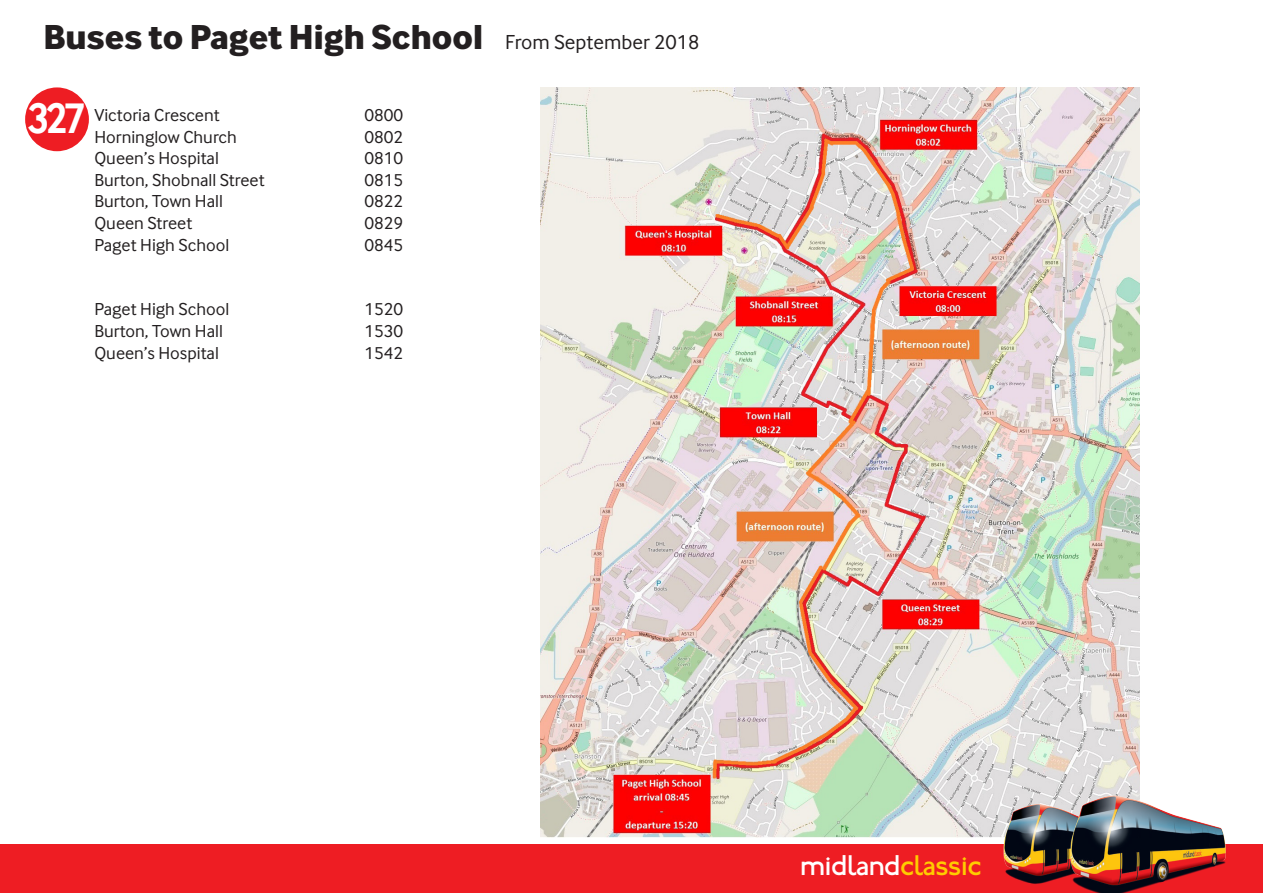
<style>
.page{position:relative;width:1263px;height:893px;background:#fff}
.page>*{position:absolute;margin:0;border:0;box-sizing:border-box;transform-origin:0 0}
.t1{font:700 45px "Inter Face";color:#fff;scale:.85 1}
.t2{font:800 36px "Inter Face";color:#231f20}
.t3{font:30px "P22 Underground";letter-spacing:-.02em;color:#fff}
.t4{font:18px "Inter Face";color:#231f20}
.s1{font-weight:400;font-size:21px}
.s2{color:#fc0}
</style>
<div class="page">
<img style="left:541px;top:87px;width:598px;height:750px">
<div style="left:25px;top:87px;width:64px;height:64px;background:#ee1d23;border-radius:50%"></div>
<div style="left:1px;top:845px;width:1262px;height:48px;background:#ee1d23"></div>
<img style="left:988px;top:790px;width:63px;height:94px">
<img style="left:1051px;top:778px;width:189px;height:115px">
<p class="t2" style="left:43px;top:16px;width:658px">Buses to Paget High School <span class="s1">From September 2018</span></p>
<p class="t1" style="left:28px;top:92px;width:69px">327</p>
<p class="t4" style="left:94px;top:105px;width:127px">Victoria Crescent</p>
<p class="t4" style="left:364px;top:105px;width:40px">0800</p>
<p class="t4" style="left:94px;top:126px;width:144px">Horninglow Church</p>
<p class="t4" style="left:364px;top:126px;width:40px">0802</p>
<p class="t4" style="left:94px;top:148px;width:126px">Queen’s Hospital</p>
<p class="t4" style="left:364px;top:148px;width:40px">0810</p>
<p class="t4" style="left:94px;top:170px;width:172px">Burton, Shobnall Street</p>
<p class="t4" style="left:364px;top:170px;width:40px">0815</p>
<p class="t4" style="left:94px;top:191px;width:130px">Burton, Town Hall</p>
<p class="t4" style="left:364px;top:191px;width:40px">0822</p>
<p class="t4" style="left:94px;top:213px;width:99px">Queen Street</p>
<p class="t4" style="left:364px;top:213px;width:40px">0829</p>
<p class="t4" style="left:94px;top:234px;width:136px">Paget High School</p>
<p class="t4" style="left:364px;top:234px;width:40px">0845</p>
<p class="t4" style="left:94px;top:299px;width:136px">Paget High School</p>
<p class="t4" style="left:364px;top:299px;width:40px">1520</p>
<p class="t4" style="left:94px;top:321px;width:130px">Burton, Town Hall</p>
<p class="t4" style="left:364px;top:321px;width:40px">1530</p>
<p class="t4" style="left:94px;top:342px;width:126px">Queen’s Hospital</p>
<p class="t4" style="left:364px;top:342px;width:40px">1542</p>
<p class="t3" style="left:800px;top:848px;width:183px">midland<span class="s2">classic</span></p>
</div>
